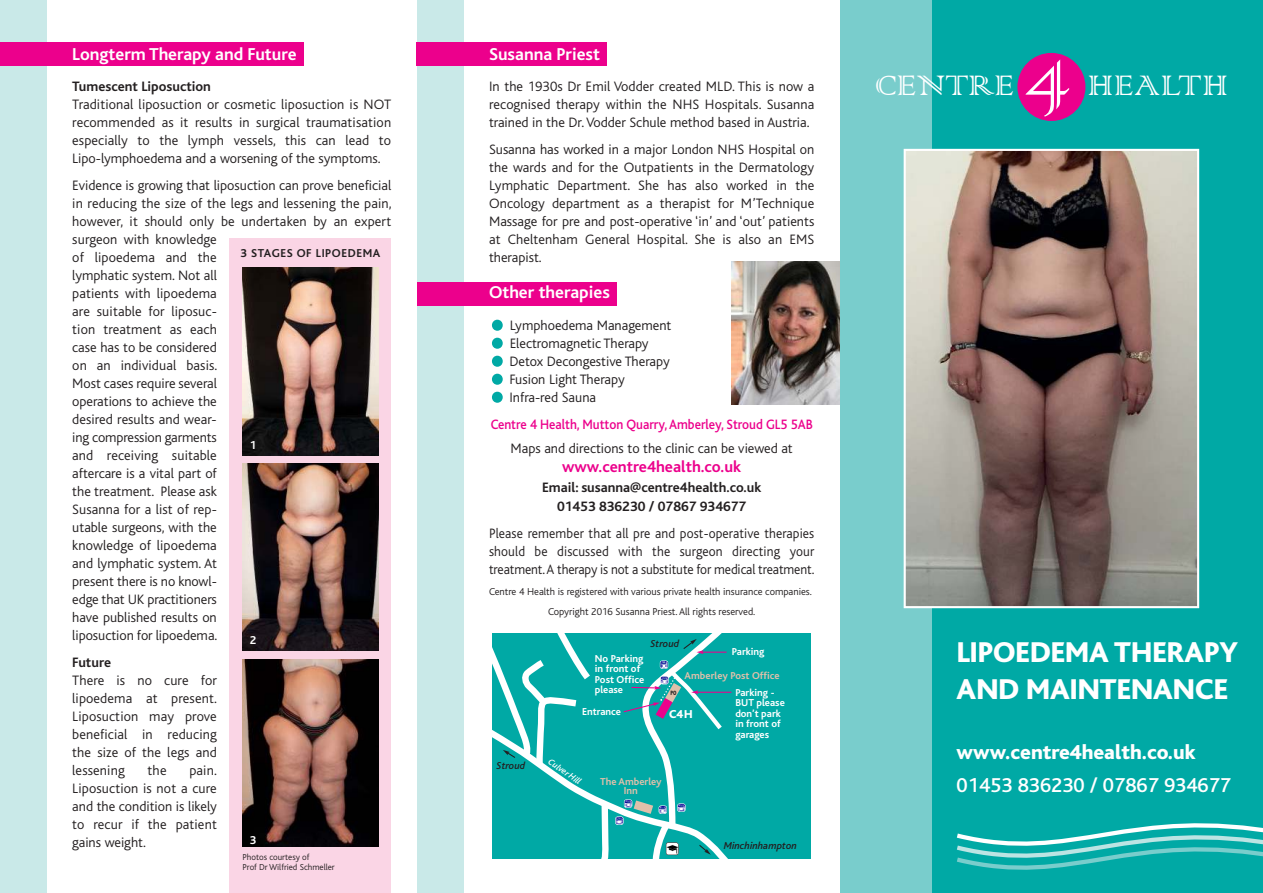
<style>
.page{position:relative;width:1263px;height:893px;background:#fff}
.page>*{position:absolute;margin:0;border:0;box-sizing:border-box;transform-origin:0 0}
.t1{font:90px "Colonna";color:#fff}
.t2{font:800 67.5px "Bliss";color:#00a9a5}
.t3{font:37.5px "Colonna";color:#fff}
.t4{font:800 30px/36.9px "Bliss";color:#fff}
.t5{font:800 21px "Bliss";color:#fff}
.t6{font:500 21px "Bliss";color:#fff}
.t7{font:700 18px "Bliss";color:#fff}
.t8{font:700 16.5px "Bliss";color:#ec008c}
.t9{font:300 14.25px/18px "Bliss";color:#231f20;text-align:justify}
.t10{font:300 14.25px/18px "Bliss";color:#231f20;text-align:justify;scale:.95 1}
.t11{font:700 14.25px/19.5px "Bliss";color:#231f20;text-align:center}
.t12{font:500 14.25px "Bliss";color:#ec008c;scale:.92 1}
.t13{font:700 12px "Bliss";letter-spacing:.05em;color:#231f20}
.t14{font:12px "Bliss Heavy+JHIHBU";color:#fff}
.t15{font:700 12px "Bliss";color:#fff}
.t16{font:300 10.5px/19.5px "Bliss";color:#231f20;text-align:center}
.t17{font:10.5px/10.5px "Bliss Bold+TNXOFG";color:#fff}
.t18{font:10.5px/9px "Bliss Bold+TNXOFG";color:#e0c0aa;text-align:center}
.t19{font:10.5px "Bliss Medium Italic+QIJPSO";color:#231f20}
.t20{font:300 9px/10.5px "Bliss";color:#231f20}
.t21{font:9px "Bliss Medium Italic+QIJPSO";color:#fff}
.t22{font:6px "Futura BT Bold Condensed+KLLAFM";color:#231f20}
</style>
<div class="page">
<div style="left:840px;top:0;width:423px;height:893px;background:#00a9a5"></div>
<div style="left:840px;top:0;width:92px;height:893px;background:#79cdcc"></div>
<div style="left:1017px;top:53px;width:68px;height:68px;background:#ec008c;border-radius:50%"></div>
<img style="left:907px;top:152px;width:289px;height:453px">
<div style="left:904px;top:149px;width:295px;height:459px;border:2px solid #fff"></div>
<svg style="left:956px;top:823px;width:307px;height:47px"></svg>
<div style="left:0;top:0;width:47px;height:893px;background:#c9e9e8"></div>
<div style="left:0;top:43px;width:304px;height:23px;background:#ec008c"></div>
<div style="left:417px;top:0;width:46px;height:893px;background:#c9e9e8"></div>
<div style="left:417px;top:43px;width:190px;height:23px;background:#ec008c"></div>
<div style="left:417px;top:282px;width:200px;height:23px;background:#ec008c"></div>
<img style="left:731px;top:262px;width:109px;height:143px">
<div style="left:492px;top:634px;width:319px;height:224px;background:#00a9a5"></div>
<hr style="left:697px;top:692px;width:34px;height:1px;background:#ec008c">
<svg style="left:492px;top:634px;width:238px;height:224px"></svg>
<div style="left:666px;top:842px;width:13px;height:13px;border:1px solid #231f20;border-radius:3px"></div>
<div style="left:230px;top:238px;width:161px;height:655px;background:#fad5e5"></div>
<img style="left:242px;top:268px;width:136px;height:187px">
<img style="left:242px;top:463px;width:136px;height:188px">
<img style="left:242px;top:659px;width:136px;height:187px">
<p class="t7" style="left:72px;top:46px;width:226px">Longterm Therapy and Future</p>
<p class="t11" style="left:72px;top:78px;width:140px">Tumescent Liposuction</p>
<p class="t9" style="left:72px;top:96px;width:320px">Traditional liposuction or cosmetic liposuction is NOT recommended as it results in surgical traumatisation especially to the lymph vessels, this can lead to Lipo-lymphoedema and a worsening of the symptoms.</p>
<p class="t9" style="left:72px;top:177px;width:321px;text-align:left">Evidence is growing that liposuction can prove beneficial in reducing the size of the legs and lessening the pain, however, it should only be undertaken by an expert surgeon with knowledge<br>of lipoedema and the<br>lymphatic system. Not all<br>patients with lipoedema<br>are suitable for liposuc-<br>tion treatment as each<br>case has to be considered<br>on an individual basis.<br>Most cases require several<br>operations to achieve the<br>desired results and wear-<br>ing compression garments<br>and receiving suitable<br>aftercare is a vital part of<br>the treatment. Please ask<br>Susanna for a list of rep-<br>utable surgeons, with the<br>knowledge of lipoedema<br>and lymphatic system. At<br>present there is no knowl-<br>edge that UK practitioners<br>have published results on<br>liposuction for lipoedema.</p>
<p class="t11" style="left:72px;top:654px;width:40px">Future</p>
<p class="t9" style="left:72px;top:672px;width:146px">There is no cure for lipoedema at present.<br>Liposuction may prove beneficial in reducing the size of the legs and lessening</p>
<p class="t13" style="left:240px;top:248px;width:141px">3 STAGES OF LIPOEDEMA</p>
<p class="t15" style="left:250px;top:439px;width:8px">1</p>
<p class="t15" style="left:250px;top:635px;width:8px">2</p>
<p class="t9" style="left:148px;top:762px;width:20px">the</p>
<p class="t9" style="left:72px;top:762px;width:146px;text-indent:117px">pain.<br>Liposuction is not a cure and the condition is likely to recur if the patient gains weight.</p>
<p class="t15" style="left:250px;top:835px;width:8px">3</p>
<p class="t20" style="left:243px;top:852px;width:94px">Photos courtesy of<br>Prof Dr Wilfried Schmeller</p>
<p class="t7" style="left:489px;top:46px;width:112px">Susanna Priest</p>
<p class="t9" style="left:489px;top:78px;width:327px">In the 1930s Dr Emil Vodder created MLD. This is now a recognised therapy within the NHS Hospitals. Susanna trained in the Dr. Vodder Schule method based in Austria.</p>
<p class="t9" style="left:489px;top:141px;width:327px">Susanna has worked in a major London NHS Hospital on the wards and for the Outpatients in the Dermatology Lymphatic Department. She has also worked in the Oncology department as a therapist for M’Technique Massage for pre and post-operative ‘in’ and ‘out’ patients at Cheltenham General Hospital. She is also an EMS therapist.</p>
<p class="t7" style="left:489px;top:284px;width:122px">Other therapies</p>
<h2 class="t2" style="left:489px;top:267px;width:19px">.</h2>
<p class="t9" style="left:510px;top:317px;width:163px">Lymphoedema Management</p>
<h2 class="t2" style="left:489px;top:285px;width:19px">.</h2>
<p class="t9" style="left:510px;top:335px;width:141px">Electromagnetic Therapy</p>
<h2 class="t2" style="left:489px;top:303px;width:19px">.</h2>
<p class="t9" style="left:509px;top:353px;width:162px">Detox Decongestive Therapy</p>
<h2 class="t2" style="left:489px;top:321px;width:19px">.</h2>
<p class="t9" style="left:509px;top:371px;width:117px">Fusion Light Therapy</p>
<h2 class="t2" style="left:489px;top:339px;width:19px">.</h2>
<p class="t9" style="left:509px;top:389px;width:88px">Infra-red Sauna</p>
<p class="t12" style="left:491px;top:419px;width:351px">Centre 4 Health, Mutton Quarry, Amberley, Stroud GL5 5AB</p>
<p class="t9" style="left:511px;top:440px;width:284px">Maps and directions to the clinic can be viewed at</p>
<p class="t8" style="left:562px;top:459px;width:181px">www.centre4health.co.uk</p>
<p class="t11" style="left:542px;top:478px;width:221px">Email: susanna@centre4health.co.uk<br>01453 836230 / 07867 934677</p>
<p class="t10" style="left:489px;top:525px;width:344px">Please remember that all pre and post-operative therapies should be discussed with the surgeon directing your treatment. A therapy is not a substitute for medical treatment.</p>
<p class="t16" style="left:489px;top:583px;width:324px">Centre 4 Health is registered with various private health insurance companies.<br>Copyright 2016 Susanna Priest. All rights reserved.</p>
<p class="t19" style="left:497px;top:762px;width:30px">Stroud</p>
<p class="t19" style="left:651px;top:640px;width:30px">Stroud</p>
<p class="t17" style="left:732px;top:647px;width:34px">Parking</p>
<p class="t17" style="left:735px;top:688px;width:51px">Parking -<br>BUT please don’t park in front of garages</p>
<p class="t17" style="left:595px;top:654px;width:51px">No Parking in front of<br>Post Office please</p>
<p class="t17" style="left:582px;top:707px;width:41px">Entrance</p>
<p class="t18" style="left:685px;top:672px;width:97px">Amberley Post Office</p>
<p class="t22" style="left:670px;top:689px;width:8px">PO</p>
<p class="t14" style="left:669px;top:706px;width:25px">C4H</p>
<p class="t21" style="left:551px;top:758px;width:40px;rotate:35deg">Culver Hill</p>
<p class="t18" style="left:600px;top:778px;width:63px">The Amberley<br>Inn</p>
<p class="t19" style="left:724px;top:842px;width:75px">Minchinhampton</p>
<h3 class="t3" style="left:875px;top:60px;width:141px">Centre</h3>
<h1 class="t1" style="left:1025px;top:11px;width:46px">4</h1>
<h3 class="t3" style="left:1088px;top:60px;width:142px">HealtH</h3>
<h3 class="t4" style="left:957px;top:633px;width:283px">LIPOEDEMA THERAPY<br>AND MAINTENANCE</h3>
<h3 class="t5" style="left:957px;top:739px;width:241px">www.centre4health.co.uk</h3>
<h3 class="t6" style="left:957px;top:777px;width:276px">01453 836230 / 07867 934677</h3>
</div>
